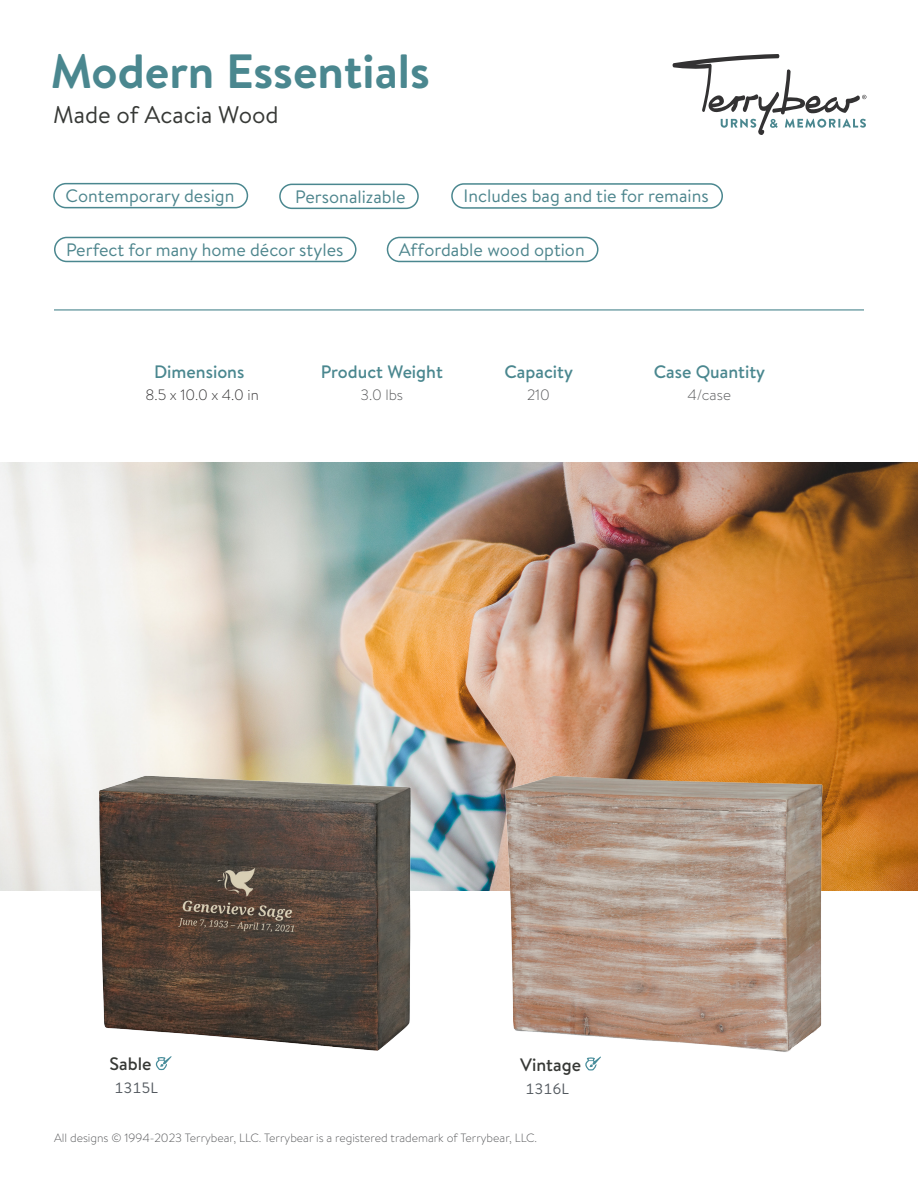
<style>
.page{position:relative;width:918px;height:1188px;background:#fff}
.page>*{position:absolute;margin:0;border:0;box-sizing:border-box;transform-origin:0 0}
.t1{font:700 48px "Brandon Text";color:#4a878f}
.t2{font:24px "Brandon Text";color:#373936}
.t3{font:18px "Brandon Text";color:#4d858d}
.t4{font:500 18px "Brandon Text";color:#4a878f}
.t5{font:500 18px "Brandon Text";color:#373936}
.t6{font:300 15px "Brandon Text";color:#57585a}
.t7{font:300 15px "Brandon Text";color:#333233}
.t8{font:15px "Brandon Text";color:#52585e}
.t9{font:300 12px "Brandon Text";color:#57585a}
</style>
<div class="page">
<hr style="left:54px;top:309px;width:810px;height:1px;background:#4a878f">
<svg style="left:673px;top:54px;width:193px;height:81px"></svg>
<div style="left:53px;top:183px;width:195px;height:25px;border:2px solid #4a878f;border-radius:12px"></div>
<div style="left:279px;top:184px;width:140px;height:25px;border:2px solid #4a878f;border-radius:12px"></div>
<img style="left:0;top:463px;width:918px;height:428px">
<svg style="left:156px;top:1059px;width:14px;height:11px"></svg>
<svg style="left:585px;top:1059px;width:15px;height:12px"></svg>
<div style="left:54px;top:237px;width:303px;height:25px;border:2px solid #4a878f;border-radius:12px"></div>
<div style="left:451px;top:183px;width:272px;height:26px;border:2px solid #4a878f;border-radius:12px"></div>
<img style="left:76px;top:734px;width:378px;height:325px">
<img style="left:472px;top:732px;width:367px;height:327px">
<div style="left:387px;top:237px;width:212px;height:25px;border:2px solid #4a878f;border-radius:12px"></div>
<p class="t1" style="left:50px;top:38px;width:381px">Modern Essentials</p>
<p class="t2" style="left:53px;top:98px;width:227px">Made of Acacia Wood</p>
<p class="t3" style="left:66px;top:183px;width:170px">Contemporary design</p>
<p class="t3" style="left:295px;top:184px;width:112px">Personalizable</p>
<p class="t3" style="left:464px;top:184px;width:247px">Includes bag and tie for remains</p>
<p class="t3" style="left:399px;top:237px;width:187px">Affordable wood option</p>
<p class="t3" style="left:66px;top:237px;width:279px">Perfect for many home décor styles</p>
<p class="t4" style="left:154px;top:359px;width:92px">Dimensions</p>
<p class="t4" style="left:321px;top:359px;width:124px">Product Weight</p>
<p class="t4" style="left:504px;top:359px;width:70px">Capacity</p>
<p class="t4" style="left:654px;top:359px;width:113px">Case Quantity</p>
<p class="t7" style="left:146px;top:385px;width:115px">8.5 x 10.0 x 4.0 in</p>
<p class="t6" style="left:360px;top:385px;width:44px">3.0 lbs</p>
<p class="t6" style="left:527px;top:385px;width:25px">210</p>
<p class="t6" style="left:687px;top:385px;width:45px">4/case</p>
<p class="t5" style="left:110px;top:1051px;width:44px">Sable</p>
<p class="t8" style="left:115px;top:1078px;width:45px">1315L</p>
<p class="t5" style="left:520px;top:1052px;width:62px">Vintage</p>
<p class="t8" style="left:525px;top:1078px;width:45px">1316L</p>
<p class="t9" style="left:54px;top:1130px;width:485px">All designs © 1994-2023 Terrybear, LLC. Terrybear is a registered trademark of Terrybear, LLC.</p>
</div>
